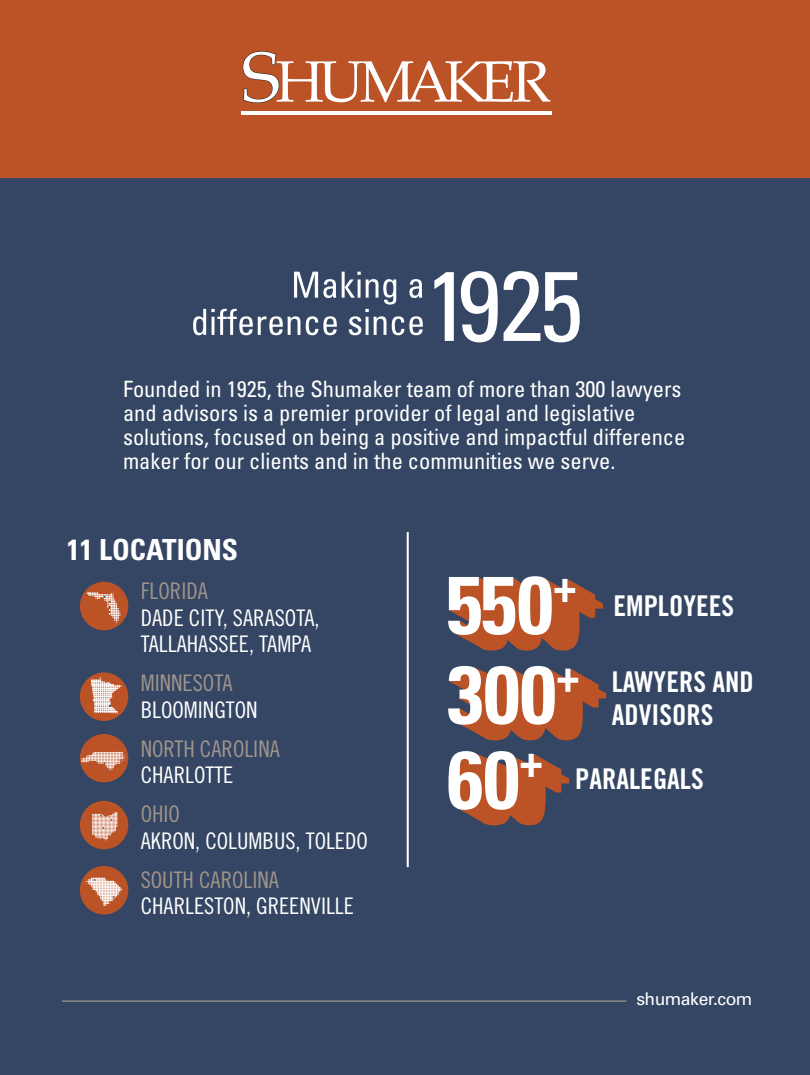
<style>
.page{position:relative;width:810px;height:1075px;background:#fff}
.page>*{position:absolute;margin:0;border:0;box-sizing:border-box;transform-origin:0 0}
.t1{font:700 condensed 82px "Univers";color:#fff}
.t2{font:700 condensed 29.12px "Univers";color:#fff}
.t3{font:28.62px/32.6px "Trade Gothic Bold Cond Twenty";color:#fff}
.t4{font:22.88px/26.5px "Trade Gothic Cond Eighteen";color:#fff}
.t5{font:22.88px "Trade Gothic Cond Eighteen";color:#a0948c}
.t6{font:condensed 22.5px/23.8px "Univers";color:#fff}
.t7{font:17.5px "Univers";letter-spacing:-.03em;color:#fff}
</style>
<div class="page">
<div style="left:0;top:150px;width:810px;height:924px;background:#344663"></div>
<div style="left:0;top:0;width:810px;height:177px;background:#bb5327"></div>
<svg style="left:193px;top:271px;width:230px;height:64px"></svg>
<svg style="left:434px;top:271px;width:146px;height:71px"></svg>
<svg style="left:243px;top:51px;width:307px;height:52px"></svg>
<hr style="left:242px;top:111px;width:310px;height:3px;background:#fff">
<hr style="left:407px;top:532px;width:2px;height:335px;background:#fff">
<hr style="left:62px;top:1000px;width:564px;height:1px;background:#a0948c">
<div style="left:80px;top:581px;width:48px;height:49px;background:#bb5327;border-radius:50%"></div>
<div style="left:80px;top:734px;width:48px;height:48px;background:#bb5327;border-radius:50%"></div>
<div style="left:80px;top:672px;width:48px;height:49px;background:#bb5327;border-radius:50%"></div>
<div style="left:80px;top:800px;width:48px;height:49px;background:#bb5327;border-radius:50%"></div>
<div style="left:80px;top:865px;width:48px;height:49px;background:#bb5327;border-radius:50%"></div>
<svg style="left:86px;top:590px;width:37px;height:33px"></svg>
<svg style="left:81px;top:751px;width:46px;height:19px"></svg>
<svg style="left:92px;top:812px;width:26px;height:29px"></svg>
<svg style="left:84px;top:875px;width:40px;height:32px"></svg>
<svg style="left:448px;top:576px;width:155px;height:74px"></svg>
<svg style="left:448px;top:666px;width:158px;height:74px"></svg>
<svg style="left:452px;top:752px;width:117px;height:73px"></svg>
<svg style="left:91px;top:677px;width:31px;height:36px"></svg>
<p class="t6" style="left:123px;top:377px;width:564px">Founded in 1925, the Shumaker team of more than 300 lawyers and advisors is a premier provider of legal and legislative solutions, focused on being a positive and impactful difference maker for our clients and in the communities we serve.</p>
<p class="t2" style="left:67px;top:532px;width:173px">11 LOCATIONS</p>
<p class="t5" style="left:141px;top:577px;width:69px">FLORIDA</p>
<p class="t4" style="left:141px;top:604px;width:181px">DADE CITY, SARASOTA,<br>TALLAHASSEE, TAMPA</p>
<p class="t5" style="left:141px;top:669px;width:93px">MINNESOTA</p>
<p class="t4" style="left:141px;top:696px;width:118px">BLOOMINGTON</p>
<p class="t5" style="left:141px;top:734px;width:141px">NORTH CAROLINA</p>
<p class="t4" style="left:141px;top:761px;width:94px">CHARLOTTE</p>
<p class="t5" style="left:141px;top:800px;width:41px">OHIO</p>
<p class="t4" style="left:141px;top:826px;width:229px">AKRON, COLUMBUS, TOLEDO</p>
<p class="t5" style="left:141px;top:865px;width:140px">SOUTH CAROLINA</p>
<p class="t4" style="left:141px;top:892px;width:215px">CHARLESTON, GREENVILLE</p>
<p class="t1" style="left:447px;top:729px;width:97px">60<sup>+</sup></p>
<p class="t3" style="left:614px;top:589px;width:122px">EMPLOYEES</p>
<p class="t3" style="left:612px;top:665px;width:143px">LAWYERS AND<br>ADVISORS</p>
<p class="t3" style="left:575px;top:762px;width:130px">PARALEGALS</p>
<p class="t7" style="left:636px;top:987px;width:118px">shumaker.com</p>
</div>
